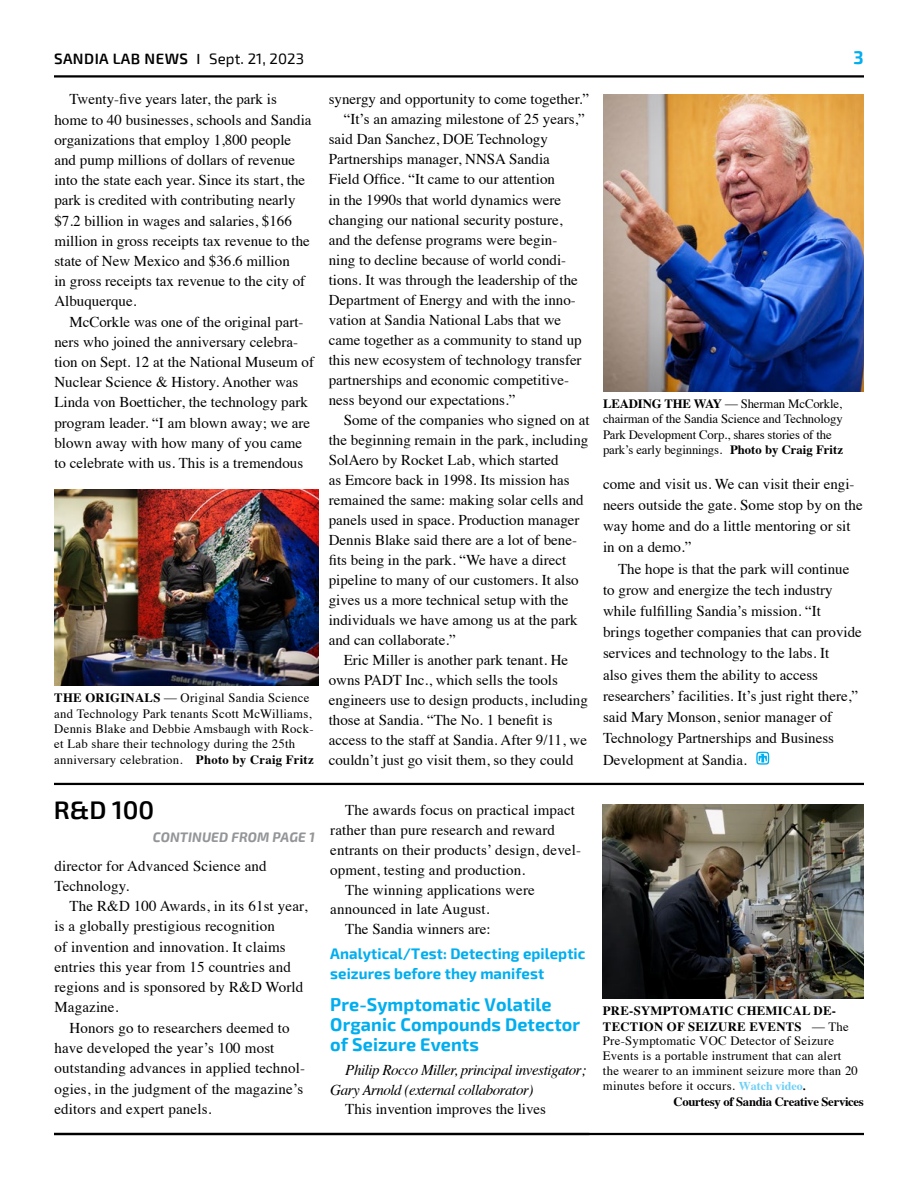
<style>
.page{position:relative;width:918px;height:1188px;background:#fff}
.page>*{position:absolute;margin:0;border:0;box-sizing:border-box;transform-origin:0 0}
.t1{font:600 25.5px "Exo 2";color:#000}
.t2{font:700 18px/20px "Exo 2";letter-spacing:.005em;color:#00aeef}
.t3{font:15px/20.2px "Times";color:#000}
.t4{font:italic 15px/19.2px "Times";letter-spacing:-.03em;color:#000}
.t5{font:700 15px/20px "Exo 2";letter-spacing:.005em;color:#00aeef}
.t6{font:600 15px "Exo 2";letter-spacing:.03em;color:#000}
.t7{font:italic 700 13.5px "Exo 2";letter-spacing:.01em;color:#939598}
.t8{font:12.75px/15.3px "Times";letter-spacing:.02em;color:#000}
.t9{font:12.75px/15.3px "Times";letter-spacing:-.01em;color:#000}
.t10{font:700 12.75px "Times";letter-spacing:.02em;color:#000}
.t11{font:700 12.75px "Times";letter-spacing:-.025em;color:#000}
.s1{font-family:"Times";font-weight:700}
.s2{font-weight:400}
.s3{font-weight:700}
.s4{font-family:"Times New Roman"}
.s5{font-family:"Times New Roman";font-weight:400}
.s6{font-weight:700;font-size:12px;color:#6dcff6}
.s7{font-family:"Times New Roman";font-weight:700;font-size:12px;color:#6dcff6}
.s8{font-family:"Times New Roman";font-weight:700;font-size:12px}
</style>
<div class="page">
<hr style="left:54px;top:75px;width:810px;height:3px;background:#000">
<hr style="left:54px;top:1133px;width:810px;height:2px;background:#000">
<hr style="left:54px;top:783px;width:810px;height:2px;background:#000">
<svg style="left:756px;top:752px;width:13px;height:13px"></svg>
<img style="left:603px;top:95px;width:261px;height:297px">
<img style="left:54px;top:489px;width:265px;height:197px">
<img style="left:603px;top:805px;width:261px;height:194px">
<p class="t6" style="left:54px;top:50px;width:252px">SANDIA LAB NEWS <span class="s1">|</span> <span class="s2">Sept. 21, 2023</span></p>
<p class="t2" style="left:853px;top:49px;width:12px">3</p>
<p class="t3" style="left:54px;top:88px;width:259px;text-indent:15px">Twenty-five years later, the park is home to 40 businesses, schools and Sandia organizations that employ 1,800 people and pump millions of dollars of revenue into the state each year. Since its start, the park is credited with contributing nearly $7.2 billion in wages and salaries, $166 million in gross receipts tax revenue to the state of New Mexico and $36.6 million<br>in gross receipts tax revenue to the city of Albuquerque.</p>
<p class="t3" style="left:54px;top:310px;width:261px;text-indent:15px">McCorkle was one of the original part&shy;ners who joined the anniversary celebra&shy;tion on Sept. 12 at the National Museum of Nuclear Science &amp; History. Another was Linda von Boetticher, the technology park program leader. “I am blown away; we are blown away with how many of you came to celebrate with us. This is a tremendous</p>
<p class="t3" style="left:329px;top:88px;width:262px">synergy and opportunity to come together.”</p>
<p class="t3" style="left:344px;top:108px;width:243px">“It’s an amazing milestone of 25 years,”</p>
<p class="t3" style="left:329px;top:128px;width:221px">said Dan Sanchez, DOE Technology</p>
<p class="t3" style="left:329px;top:148px;width:223px">Partnerships manager, NNSA Sandia</p>
<p class="t3" style="left:329px;top:168px;width:228px">Field Office. “It came to our attention</p>
<p class="t3" style="left:329px;top:188px;width:234px">in the 1990s that world dynamics were</p>
<p class="t3" style="left:329px;top:208px;width:235px">changing our national security posture,</p>
<p class="t3" style="left:329px;top:228px;width:230px">and the defense programs were begin-</p>
<p class="t3" style="left:329px;top:248px;width:239px">ning to decline because of world condi-</p>
<p class="t3" style="left:329px;top:268px;width:251px">tions. It was through the leadership of the</p>
<p class="t3" style="left:329px;top:288px;width:249px">Department of Energy and with the inno-</p>
<p class="t3" style="left:329px;top:308px;width:234px">vation at Sandia National Labs that we</p>
<p class="t3" style="left:329px;top:328px;width:254px">came together as a community to stand up</p>
<p class="t3" style="left:329px;top:348px;width:254px">this new ecosystem of technology transfer</p>
<p class="t3" style="left:329px;top:368px;width:242px">partnerships and economic competitive-</p>
<p class="t3" style="left:329px;top:388px;width:188px">ness beyond our expectations.”</p>
<p class="t3" style="left:344px;top:408px;width:247px">Some of the companies who signed on at</p>
<p class="t3" style="left:329px;top:428px;width:261px">the beginning remain in the park, including</p>
<p class="t3" style="left:329px;top:448px;width:231px">SolAero by Rocket Lab, which started</p>
<p class="t3" style="left:329px;top:468px;width:242px">as Emcore back in 1998. Its mission has</p>
<p class="t3" style="left:329px;top:488px;width:256px">remained the same: making solar cells and</p>
<p class="t3" style="left:329px;top:508px;width:252px">panels used in space. Production manager</p>
<p class="t3" style="left:329px;top:528px;width:250px">Dennis Blake said there are a lot of bene-</p>
<p class="t3" style="left:329px;top:548px;width:239px">fits being in the park. “We have a direct</p>
<p class="t3" style="left:329px;top:568px;width:251px">pipeline to many of our customers. It also</p>
<p class="t3" style="left:329px;top:588px;width:241px">gives us a more technical setup with the</p>
<p class="t3" style="left:329px;top:608px;width:250px">individuals we have among us at the park</p>
<p class="t3" style="left:329px;top:628px;width:129px">and can collaborate.”</p>
<p class="t3" style="left:344px;top:648px;width:226px">Eric Miller is another park tenant. He</p>
<p class="t3" style="left:329px;top:668px;width:231px">owns PADT Inc., which sells the tools</p>
<p class="t3" style="left:329px;top:688px;width:261px">engineers use to design products, including</p>
<p class="t3" style="left:329px;top:708px;width:225px">those at Sandia. “The No. 1 benefit is</p>
<p class="t3" style="left:329px;top:728px;width:260px">access to the staff at Sandia. After 9/11, we</p>
<p class="t3" style="left:329px;top:748px;width:246px">couldn’t just go visit them, so they could</p>
<p class="t9" style="left:603px;top:395px;width:242px"><span class="s3">LEADING THE WAY</span> <span class="s4">—</span> Sherman McCorkle, chairman of the Sandia Science and Technology Park Development Corp., shares stories of the park’s early beginnings. <span class="s3">Photo by Craig Fritz</span></p>
<p class="t3" style="left:603px;top:472px;width:261px;line-height:21.3px">come and visit us. We can visit their engi&shy;neers outside the gate. Some stop by on the way home and do a little mentoring or sit in on a demo.”</p>
<p class="t3" style="left:603px;top:557px;width:260px;line-height:21.3px;text-indent:15px">The hope is that the park will continue to grow and energize the tech industry while fulfilling Sandia’s mission. “It brings together companies that can provide services and technology to the labs. It<br>also gives them the ability to access researchers’ facilities. It’s just right there,” said Mary Monson, senior manager of Technology Partnerships and Business Development at Sandia.</p>
<p class="t8" style="left:54px;top:689px;width:261px"><span class="s3">THE ORIGINALS</span> <span class="s4">—</span> Original Sandia Science and Technology Park tenants Scott McWilliams, Dennis Blake and Debbie Amsbaugh with Rock&shy;et Lab share their technology during the 25th anniversary celebration. <span class="s3">Photo by Craig Fritz</span></p>
<h1 class="t1" style="left:54px;top:795px;width:102px">R&amp;D 100</h1>
<p class="t7" style="left:153px;top:829px;width:163px">CONTINUED FROM PAGE 1</p>
<p class="t3" style="left:54px;top:854px;width:214px">director for Advanced Science and<br>Technology.</p>
<p class="t3" style="left:54px;top:895px;width:255px;text-indent:15px">The R&amp;D 100 Awards, in its 61st year, is a globally prestigious recognition<br>of invention and innovation. It claims entries this year from 15 countries and regions and is sponsored by R&amp;D World Magazine.</p>
<p class="t3" style="left:54px;top:1016px;width:252px;text-indent:15px">Honors go to researchers deemed to have developed the year’s 100 most outstanding advances in applied technol&shy;ogies, in the judgment of the magazine’s editors and expert panels.</p>
<p class="t3" style="left:345px;top:798px;width:231px">The awards focus on practical impact</p>
<p class="t3" style="left:330px;top:818px;width:226px">rather than pure research and reward</p>
<p class="t3" style="left:330px;top:838px;width:252px">entrants on their products’ design, devel-</p>
<p class="t3" style="left:330px;top:858px;width:196px">opment, testing and production.</p>
<p class="t3" style="left:345px;top:878px;width:191px">The winning applications were</p>
<p class="t3" style="left:330px;top:898px;width:161px">announced in late August.</p>
<p class="t3" style="left:345px;top:917px;width:147px">The Sandia winners are:</p>
<p class="t5" style="left:330px;top:944px;width:257px">Analytical/Test: Detecting epileptic seizures before they manifest</p>
<p class="t2" style="left:330px;top:995px;width:251px">Pre-Symptomatic Volatile<br>Organic Compounds Detector of Seizure Events</p>
<p class="t4" style="left:330px;top:1060px;width:258px;text-indent:15px">Philip Rocco Miller, principal investigator;<br>Gary Arnold (external collaborator)</p>
<p class="t3" style="left:345px;top:1097px;width:202px">This invention improves the lives</p>
<p class="t10" style="left:603px;top:999px;width:235px">PRE-SYMPTOMATIC CHEMICAL DE-</p>
<p class="t10" style="left:603px;top:1014px;width:247px">TECTION OF SEIZURE EVENTS <span class="s5">—</span> <span class="s2">The</span></p>
<p class="t8" style="left:603px;top:1032px;width:233px">Pre-Symptomatic VOC Detector of Seizure</p>
<p class="t8" style="left:603px;top:1047px;width:240px">Events is a portable instrument that can alert</p>
<p class="t8" style="left:603px;top:1062px;width:257px">the wearer to an imminent seizure more than 20</p>
<p class="t8" style="left:603px;top:1077px;width:204px">minutes before it occurs. <span class="s6">Watch</span> <span class="s7">v</span><span class="s6">ideo</span><span class="s8">.</span></p>
<p class="t11" style="left:673px;top:1089px;width:192px">Courtesy of Sandia Creative Services</p>
</div>
